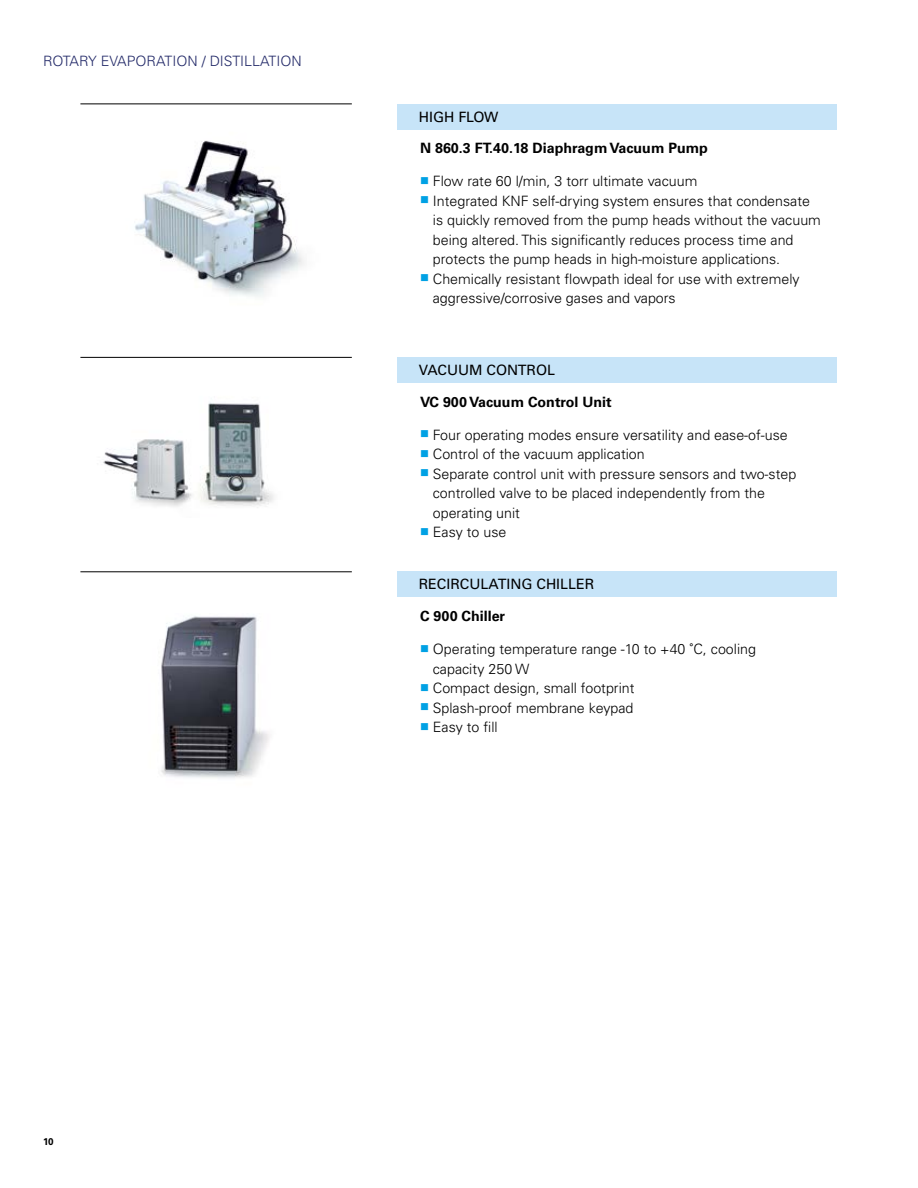
<style>
.page{position:relative;width:918px;height:1188px;background:#fff}
.page>*{position:absolute;margin:0;border:0;box-sizing:border-box;transform-origin:0 0}
.t1{font:300 14.25px/19.5px "Univers LT Std";color:#000}
.t2{font:700 14.25px "Univers LT Std";color:#000}
.t3{font:14.25px "Univers LT Std";color:#000}
.t4{font:300 14.25px "Univers LT Std";color:#222968}
.t5{font:700 9.75px "Univers LT Std";color:#000}
.s1{color:#00a1e4}
.s2{font-weight:700;font-stretch:condensed}
</style>
<div class="page">
<img style="left:135px;top:140px;width:169px;height:157px">
<hr style="left:80px;top:104px;width:272px;height:1px;background:#000">
<hr style="left:80px;top:357px;width:272px;height:1px;background:#000">
<img style="left:103px;top:402px;width:171px;height:106px">
<div style="left:398px;top:104px;width:439px;height:26px;background:#c7e4f8"></div>
<div style="left:398px;top:571px;width:439px;height:26px;background:#c7e4f8"></div>
<img style="left:161px;top:616px;width:109px;height:162px">
<hr style="left:80px;top:571px;width:272px;height:1px;background:#000">
<div style="left:398px;top:357px;width:439px;height:26px;background:#c7e4f8"></div>
<p class="t4" style="left:43px;top:53px;width:260px">ROTARY EVAPORATION / DISTILLATION</p>
<p class="t3" style="left:419px;top:109px;width:81px">HIGH FLOW</p>
<p class="t2" style="left:420px;top:140px;width:289px">N 860.3 FT.40.18 Diaphragm Vacuum Pump</p>
<p class="t1" style="left:420px;top:171px;width:279px"><span class="s1">■</span> Flow rate 60 l/min, 3 torr ultimate vacuum</p>
<p class="t1" style="left:433px;top:191px;width:390px;text-indent:-13px"><span class="s1">■</span> Integrated KNF self-drying system ensures that condensate is quickly removed from the pump heads without the vacuum being altered. This significantly reduces process time and protects the pump heads in high-moisture applications.</p>
<p class="t1" style="left:433px;top:269px;width:368px;text-indent:-13px"><span class="s1">■</span> Chemically resistant flowpath ideal for use with extremely aggressive/corrosive gases and vapors</p>
<p class="t3" style="left:419px;top:361px;width:138px">VACUUM CONTROL</p>
<p class="t2" style="left:420px;top:393px;width:193px">VC 900 Vacuum Control Unit</p>
<p class="t1" style="left:420px;top:425px;width:369px"><span class="s1">■</span> Four operating modes ensure versatility and ease-of-use</p>
<p class="t1" style="left:420px;top:444px;width:226px"><span class="s1">■</span> Control of the vacuum application</p>
<p class="t1" style="left:433px;top:464px;width:365px;text-indent:-13px"><span class="s1">■</span> Separate control unit with pressure sensors and two-step controlled valve to be placed independently from the operating unit</p>
<p class="t1" style="left:420px;top:522px;width:88px"><span class="s1">■</span> Easy to use</p>
<p class="t3" style="left:419px;top:576px;width:177px">RECIRCULATING CHILLER</p>
<p class="t2" style="left:420px;top:608px;width:87px">C 900 Chiller</p>
<p class="t1" style="left:433px;top:639px;width:325px;text-indent:-13px"><span class="s1">■</span> Operating temperature range -10 to +40 <span class="s2">˚</span>C, cooling capacity 250 W</p>
<p class="t1" style="left:420px;top:678px;width:216px"><span class="s1">■</span> Compact design, small footprint</p>
<p class="t1" style="left:420px;top:698px;width:215px"><span class="s1">■</span> Splash-proof membrane keypad</p>
<p class="t1" style="left:420px;top:717px;width:79px"><span class="s1">■</span> Easy to fill</p>
<p class="t5" style="left:43px;top:1136px;width:12px">10</p>
</div>
